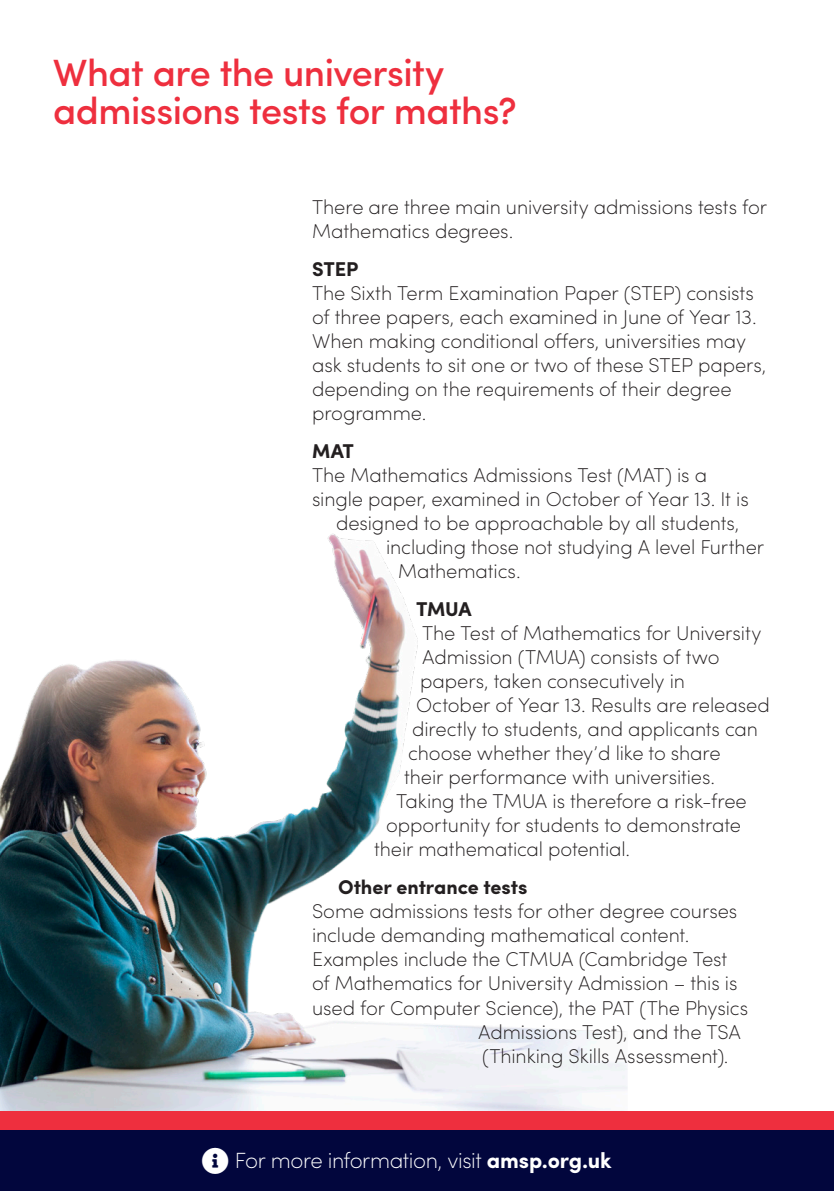
<style>
.page{position:relative;width:834px;height:1191px;background:#fff}
.page>*{position:absolute;margin:0;border:0;box-sizing:border-box;transform-origin:0 0}
.Title2{font:500 38px/38px "Sofia Pro";letter-spacing:-.015em;color:#ee2f3e}
.Text{font:200 22px "Sofia Pro";letter-spacing:-.02em;color:#fff}
.Text-2{font:200 20px/24px "Sofia Pro";letter-spacing:-.005em;color:#231f20}
.Text-3{font:700 20px "Sofia Pro";letter-spacing:-.005em;color:#231f20}
.s1{font-weight:700}
</style>
<div class="page">
<img style="left:0;top:533px;width:627px;height:578px">
<div style="left:0;top:1111px;width:833px;height:19px;background:#ee2f3e"></div>
<div style="left:0;top:1130px;width:833px;height:61px;background:#02063d"></div>
<p class="Title2" style="left:53px;top:51px;width:465px">What are the university admissions tests for maths?</p>
<p class="Text-2" style="left:312px;top:193px;width:456px">There are three main university admissions tests for<br>Mathematics degrees.</p>
<p class="Text-2" style="left:312px;top:256px;width:456px"><span class="s1">STEP<br></span>The Sixth Term Examination Paper (STEP) consists of three papers, each examined in June of Year 13.<br>When making conditional offers, universities may ask students to sit one or two of these STEP papers, depending on the requirements of their degree programme.</p>
<p class="Text-3" style="left:312px;top:436px;width:44px">MAT</p>
<p class="Text-2" style="left:312px;top:462px;width:396px">The Mathematics Admissions Test (MAT) is a</p>
<p class="Text-2" style="left:312px;top:486px;width:438px">single paper, examined in October of Year 13. It is</p>
<p class="Text-2" style="left:336px;top:510px;width:405px">designed to be approachable by all students,</p>
<p class="Text-2" style="left:386px;top:534px;width:379px">including those not studying A level Further</p>
<p class="Text-2" style="left:398px;top:558px;width:124px">Mathematics.</p>
<p class="Text-3" style="left:416px;top:594px;width:57px">TMUA</p>
<p class="Text-2" style="left:422px;top:620px;width:340px">The Test of Mathematics for University</p>
<p class="Text-2" style="left:422px;top:644px;width:299px">Admission (TMUA) consists of two</p>
<p class="Text-2" style="left:420px;top:668px;width:266px">papers, taken consecutively in</p>
<p class="Text-2" style="left:416px;top:692px;width:355px">October of Year 13. Results are released</p>
<p class="Text-2" style="left:412px;top:716px;width:347px">directly to students, and applicants can</p>
<p class="Text-2" style="left:408px;top:740px;width:314px">choose whether they’d like to share</p>
<p class="Text-2" style="left:404px;top:764px;width:312px">their performance with universities.</p>
<p class="Text-2" style="left:396px;top:788px;width:352px">Taking the TMUA is therefore a risk-free</p>
<p class="Text-2" style="left:386px;top:812px;width:356px">opportunity for students to demonstrate</p>
<p class="Text-2" style="left:374px;top:836px;width:258px">their mathematical potential.</p>
<p class="Text-3" style="left:338px;top:872px;width:191px">Other entrance tests</p>
<p class="Text-2" style="left:312px;top:898px;width:426px">Some admissions tests for other degree courses</p>
<p class="Text-2" style="left:312px;top:922px;width:379px">include demanding mathematical content.</p>
<p class="Text-2" style="left:312px;top:946px;width:417px">Examples include the CTMUA (Cambridge Test</p>
<p class="Text-2" style="left:312px;top:970px;width:427px">of Mathematics for University Admission – this is</p>
<p class="Text-2" style="left:312px;top:994px;width:437px">used for Computer Science), the PAT (The Physics</p>
<p class="Text-2" style="left:478px;top:1018px;width:264px">Admissions Test), and the TSA</p>
<p class="Text-2" style="left:482px;top:1042px;width:248px">(Thinking Skills Assessment).</p>
<p class="Text" style="left:235px;top:1144px;width:378px">For more information, visit <span class="s1">amsp.org.uk</span></p>
</div>
